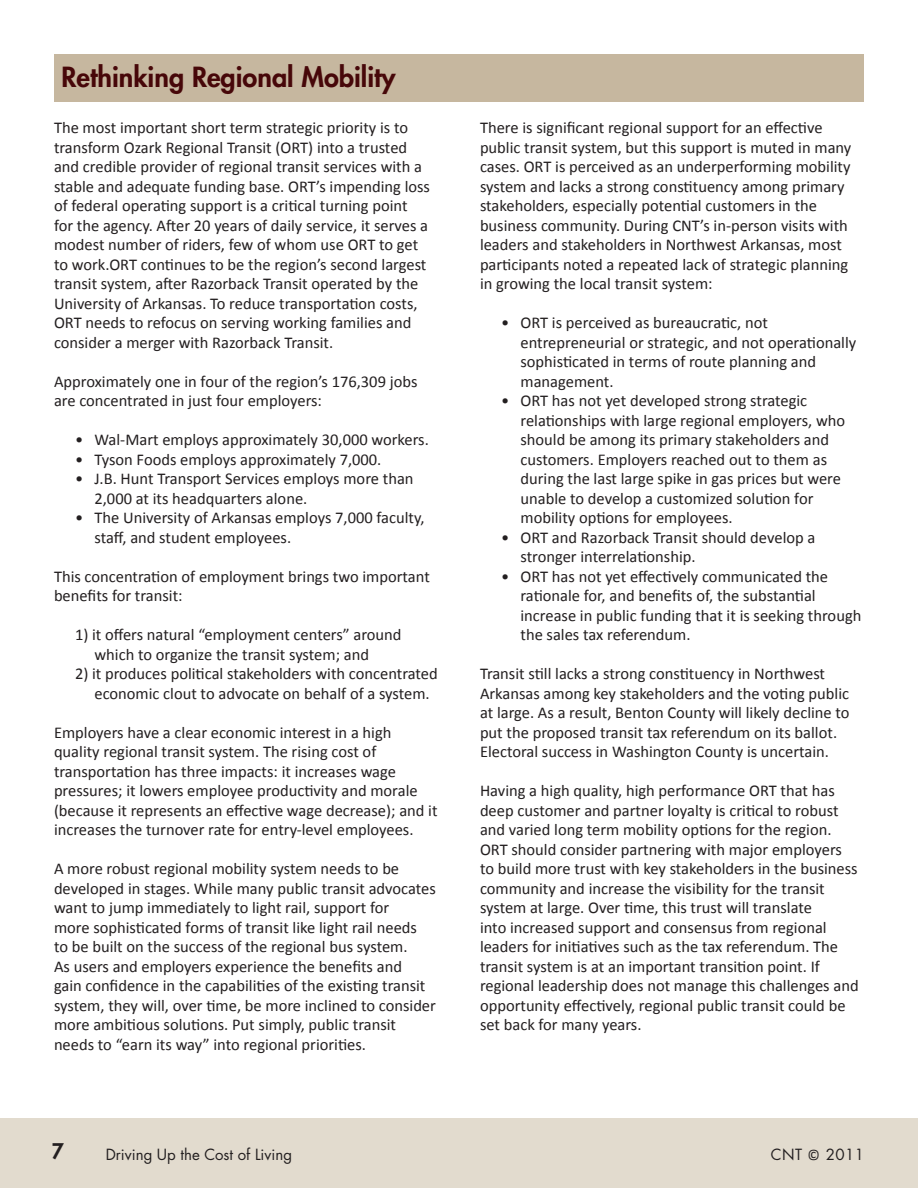
<style>
.page{position:relative;width:918px;height:1188px;background:#fff}
.page>*{position:absolute;margin:0;border:0;box-sizing:border-box;transform-origin:0 0}
.t1{font:800 27px "Futura Std";color:#470709}
.t2{font:800 21px "Futura Std";color:#231f20}
.tabs{font:16.5px/19.5px "Calibri";color:#231f20}
.t3{font:15px "Futura Std";color:#231f20}
.s1{font-family:"Calibri"}
</style>
<div class="page">
<div style="left:0;top:1119px;width:918px;height:69px;background:#e2dbce"></div>
<div style="left:54px;top:54px;width:810px;height:47px;background:#c6b79f"></div>
<p class="t1" style="left:61px;top:60px;width:336px">Rethinking Regional Mobility</p>
<p class="tabs" style="left:54px;top:117px;width:378px">The most important short term strategic priority is to transform Ozark Regional Transit (ORT) into a trusted and credible provider of regional transit services with a stable and adequate funding base. ORT’s impending loss of federal operating support is a critical turning point for the agency. After 20 years of daily service, it serves a modest number of riders, few of whom use ORT to get to work.ORT continues to be the region’s second largest transit system, after Razorback Transit operated by the University of Arkansas. To reduce transportation costs, ORT needs to refocus on serving working families and consider a merger with Razorback Transit.</p>
<p class="tabs" style="left:54px;top:371px;width:365px">Approximately one in four of the region’s 176,309 jobs are concentrated in just four employers:</p>
<p class="tabs" style="left:75px;top:429px;width:355px">• Wal-Mart employs approximately 30,000 workers.</p>
<p class="tabs" style="left:75px;top:449px;width:308px">• Tyson Foods employs approximately 7,000.</p>
<p class="tabs" style="left:94px;top:468px;width:321px;text-indent:-20px">• J.B. Hunt Transport Services employs more than<br>2,000 at its headquarters alone.</p>
<p class="tabs" style="left:94px;top:507px;width:331px;text-indent:-20px">• The University of Arkansas employs 7,000 faculty, staff, and student employees.</p>
<p class="tabs" style="left:54px;top:566px;width:377px">This concentration of employment brings two important benefits for transit:</p>
<p class="tabs" style="left:94px;top:624px;width:309px;text-indent:-20px">1) it offers natural “employment centers” around which to organize the transit system; and</p>
<p class="tabs" style="left:94px;top:663px;width:345px;text-indent:-20px">2) it produces political stakeholders with concentrated economic clout to advocate on behalf of a system.</p>
<p class="tabs" style="left:54px;top:722px;width:385px">Employers have a clear economic interest in a high quality regional transit system. The rising cost of transportation has three impacts: it increases wage pressures; it lowers employee productivity and morale (because it represents an effective wage decrease); and it increases the turnover rate for entry-level employees.</p>
<p class="tabs" style="left:54px;top:858px;width:383px">A more robust regional mobility system needs to be developed in stages. While many public transit advocates want to jump immediately to light rail, support for<br>more sophisticated forms of transit like light rail needs<br>to be built on the success of the regional bus system.<br>As users and employers experience the benefits and<br>gain confidence in the capabilities of the existing transit system, they will, over time, be more inclined to consider more ambitious solutions. Put simply, public transit needs to “earn its way” into regional priorities.</p>
<p class="tabs" style="left:480px;top:117px;width:373px">There is significant regional support for an effective public transit system, but this support is muted in many cases. ORT is perceived as an underperforming mobility system and lacks a strong constituency among primary stakeholders, especially potential customers in the business community. During CNT’s in-person visits with leaders and stakeholders in Northwest Arkansas, most participants noted a repeated lack of strategic planning in growing the local transit system:</p>
<p class="tabs" style="left:520px;top:312px;width:337px;text-indent:-20px">• ORT is perceived as bureaucratic, not entrepreneurial or strategic, and not operationally sophisticated in terms of route planning and management.</p>
<p class="tabs" style="left:520px;top:390px;width:326px;text-indent:-20px">• ORT has not yet developed strong strategic relationships with large regional employers, who should be among its primary stakeholders and customers. Employers reached out to them as during the last large spike in gas prices but were unable to develop a customized solution for mobility options for employees.</p>
<p class="tabs" style="left:520px;top:527px;width:296px;text-indent:-20px">• ORT and Razorback Transit should develop a stronger interrelationship.</p>
<p class="tabs" style="left:520px;top:566px;width:342px;text-indent:-20px">• ORT has not yet effectively communicated the rationale for, and benefits of, the substantial increase in public funding that it is seeking through the sales tax referendum.</p>
<p class="tabs" style="left:480px;top:663px;width:371px">Transit still lacks a strong constituency in Northwest Arkansas among key stakeholders and the voting public at large. As a result, Benton County will likely decline to put the proposed transit tax referendum on its ballot.<br>Electoral success in Washington County is uncertain.</p>
<p class="tabs" style="left:480px;top:780px;width:380px">Having a high quality, high performance ORT that has deep customer and partner loyalty is critical to robust and varied long term mobility options for the region.<br>ORT should consider partnering with major employers to build more trust with key stakeholders in the business community and increase the visibility for the transit system at large. Over time, this trust will translate<br>into increased support and consensus from regional leaders for initiatives such as the tax referendum. The transit system is at an important transition point. If regional leadership does not manage this challenges and opportunity effectively, regional public transit could be set back for many years.</p>
<p class="t2" style="left:52px;top:1138px;width:14px">7</p>
<p class="t3" style="left:106px;top:1145px;width:188px">Driving Up the Cost of Living</p>
<p class="t3" style="left:771px;top:1145px;width:95px">CNT <span class="s1">©</span> 2011</p>
</div>
